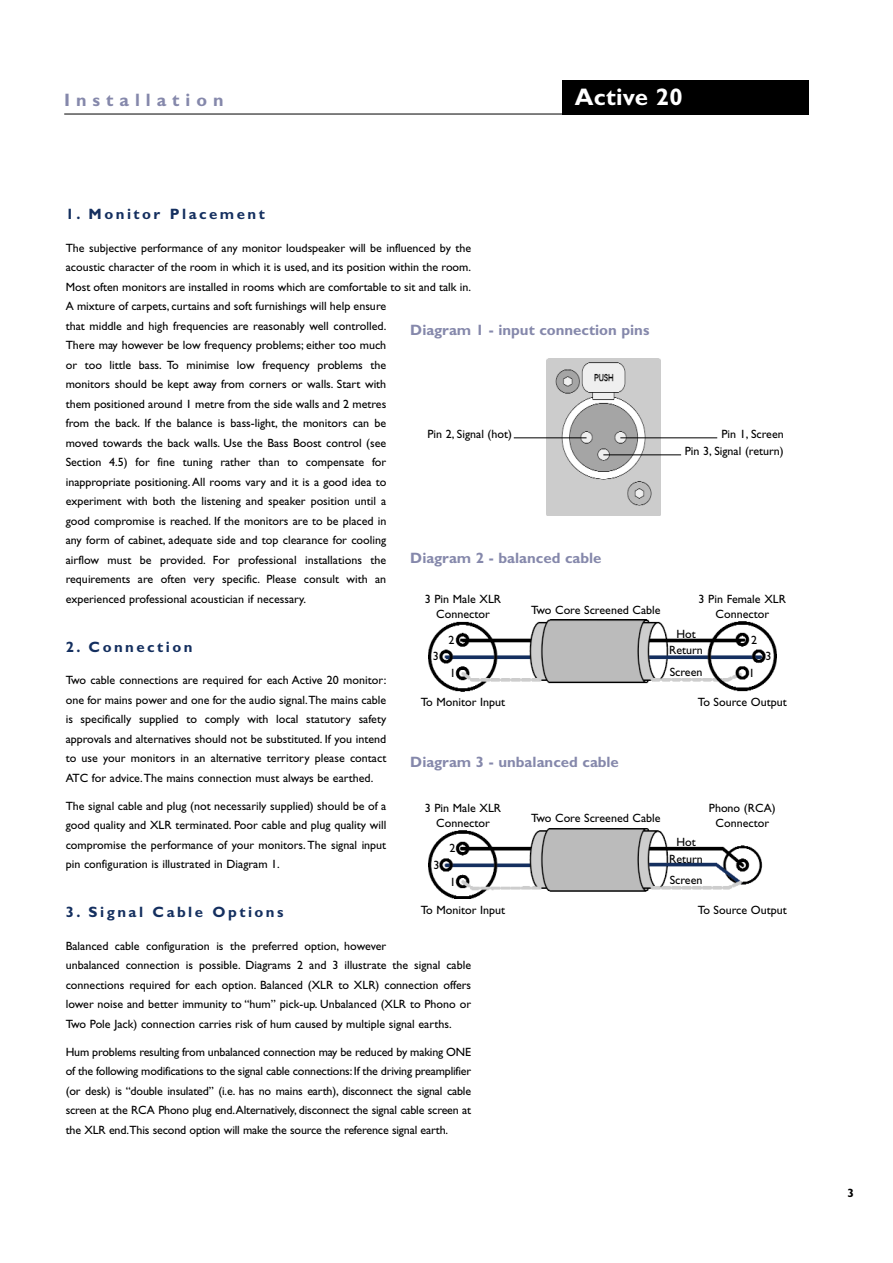
<style>
.page{position:relative;width:893px;height:1263px;background:#fff}
.page>*{position:absolute;margin:0;border:0;box-sizing:border-box;transform-origin:0 0}
.t1{font:700 24px "Gill Sans";letter-spacing:.01em;color:#fff}
.t2{font:700 18px "Gill Sans";letter-spacing:.33em;color:#8588ab}
.t3{font:700 15px "Gill Sans";color:#8588ab}
.t4{font:700 15px "Gill Sans";letter-spacing:.165em;color:#142f5f}
.t5{font:12px/19.5px "Gill Sans";color:#000;text-align:center}
.t6{font:700 12px "Gill Sans";color:#000}
</style>
<div class="page">
<hr style="left:64px;top:114px;width:744px;height:1px;background:#000">
<div style="left:562px;top:80px;width:246px;height:34px;background:#000"></div>
<img style="left:546px;top:359px;width:115px;height:157px">
<img style="left:428px;top:619px;width:348px;height:73px">
<img style="left:428px;top:828px;width:335px;height:71px">
<hr style="left:620px;top:438px;width:97px;height:1px;background:#000">
<hr style="left:513px;top:438px;width:73px;height:1px;background:#000">
<hr style="left:603px;top:455px;width:78px;height:1px;background:#000">
<h2 class="t2" style="left:64px;top:93px;width:161px">Installation</h2>
<h1 class="t1" style="left:574px;top:89px;width:109px">Active 20</h1>
<p class="t4" style="left:66px;top:209px;width:201px">1. Monitor Placement</p>
<p class="t5" style="left:66px;top:239px;width:407px;text-align:left">The subjective performance of any monitor loudspeaker will be influenced by the acoustic character of the room in which it is used, and its position within the room.<br>Most often monitors are installed in rooms which are comfortable to sit and talk in.<br>A mixture of carpets, curtains and soft furnishings will help ensure<br>that middle and high frequencies are reasonably well controlled.<br>There may however be low frequency problems; either too much<br>or too little bass. To minimise low frequency problems the<br>monitors should be kept away from corners or walls. Start with<br>them positioned around 1 metre from the side walls and 2 metres<br>from the back. If the balance is bass-light, the monitors can be<br>moved towards the back walls. Use the Bass Boost control (see<br>Section 4.5) for fine tuning rather than to compensate for<br>inappropriate positioning. All rooms vary and it is a good idea to<br>experiment with both the listening and speaker position until a<br>good compromise is reached. If the monitors are to be placed in<br>any form of cabinet, adequate side and top clearance for cooling<br>airflow must be provided. For professional installations the<br>requirements are often very specific. Please consult with an<br>experienced professional acoustician if necessary.</p>
<p class="t4" style="left:66px;top:642px;width:128px">2. Connection</p>
<p class="t5" style="left:66px;top:672px;width:322px;text-align:justify">Two cable connections are required for each Active 20 monitor: one for mains power and one for the audio signal.The mains cable is specifically supplied to comply with local statutory safety approvals and alternatives should not be substituted. If you intend to use your monitors in an alternative territory please contact ATC for advice.The mains connection must always be earthed.</p>
<p class="t5" style="left:66px;top:797px;width:322px;text-align:justify">The signal cable and plug (not necessarily supplied) should be of a good quality and XLR terminated. Poor cable and plug quality will compromise the performance of your monitors. The signal input pin configuration is illustrated in Diagram 1.</p>
<p class="t4" style="left:66px;top:907px;width:219px">3. Signal Cable Options</p>
<p class="t5" style="left:66px;top:937px;width:407px;text-align:left">Balanced cable configuration is the preferred option, however<br>unbalanced connection is possible. Diagrams 2 and 3 illustrate the signal cable connections required for each option. Balanced (XLR to XLR) connection offers lower noise and better immunity to “hum” pick-up. Unbalanced (XLR to Phono or Two Pole Jack) connection carries risk of hum caused by multiple signal earths.</p>
<p class="t5" style="left:66px;top:1043px;width:407px;text-align:justify">Hum problems resulting from unbalanced connection may be reduced by making ONE of the following modifications to the signal cable connections:If the driving preamplifier (or desk) is “double insulated” (i.e. has no mains earth), disconnect the signal cable screen at the RCA Phono plug end.Alternatively, disconnect the signal cable screen at the XLR end.This second option will make the source the reference signal earth.</p>
<p class="t3" style="left:410px;top:325px;width:240px">Diagram 1 - input connection pins</p>
<p class="t5" style="left:427px;top:425px;width:86px">Pin 2, Signal (hot)</p>
<p class="t5" style="left:721px;top:425px;width:64px">Pin 1, Screen</p>
<p class="t5" style="left:684px;top:442px;width:100px">Pin 3, Signal (return)</p>
<p class="t3" style="left:410px;top:553px;width:192px">Diagram 2 - balanced cable</p>
<p class="t5" style="left:425px;top:593px;width:78px;line-height:15px">3 Pin Male XLR<br>Connector</p>
<p class="t5" style="left:698px;top:593px;width:89px;line-height:15px">3 Pin Female XLR<br>Connector</p>
<p class="t5" style="left:531px;top:601px;width:131px">Two Core Screened Cable</p>
<p class="t5" style="left:669px;top:627px;width:35px;line-height:16px">Hot<br>Return</p>
<p class="t5" style="left:669px;top:663px;width:34px">Screen</p>
<p class="t5" style="left:698px;top:693px;width:90px">To Source Output</p>
<p class="t5" style="left:751px;top:631px;width:7px">2</p>
<p class="t5" style="left:448px;top:631px;width:7px">2</p>
<p class="t5" style="left:433px;top:648px;width:7px">3</p>
<p class="t5" style="left:765px;top:648px;width:7px">3</p>
<p class="t5" style="left:450px;top:665px;width:7px">1</p>
<p class="t5" style="left:749px;top:665px;width:7px">1</p>
<p class="t5" style="left:421px;top:693px;width:86px">To Monitor Input</p>
<p class="t3" style="left:410px;top:757px;width:210px">Diagram 3 - unbalanced cable</p>
<p class="t5" style="left:425px;top:802px;width:78px;line-height:15px">3 Pin Male XLR<br>Connector</p>
<p class="t5" style="left:709px;top:802px;width:68px;line-height:15px">Phono (RCA)<br>Connector</p>
<p class="t5" style="left:531px;top:810px;width:131px">Two Core Screened Cable</p>
<p class="t5" style="left:669px;top:836px;width:35px;line-height:16px">Hot<br>Return</p>
<p class="t5" style="left:669px;top:872px;width:34px">Screen</p>
<p class="t5" style="left:697px;top:902px;width:90px">To Source Output</p>
<p class="t5" style="left:449px;top:840px;width:7px">2</p>
<p class="t5" style="left:433px;top:856px;width:7px">3</p>
<p class="t5" style="left:450px;top:873px;width:7px">1</p>
<p class="t5" style="left:421px;top:902px;width:86px">To Monitor Input</p>
<p class="t6" style="left:847px;top:1188px;width:8px">3</p>
</div>
